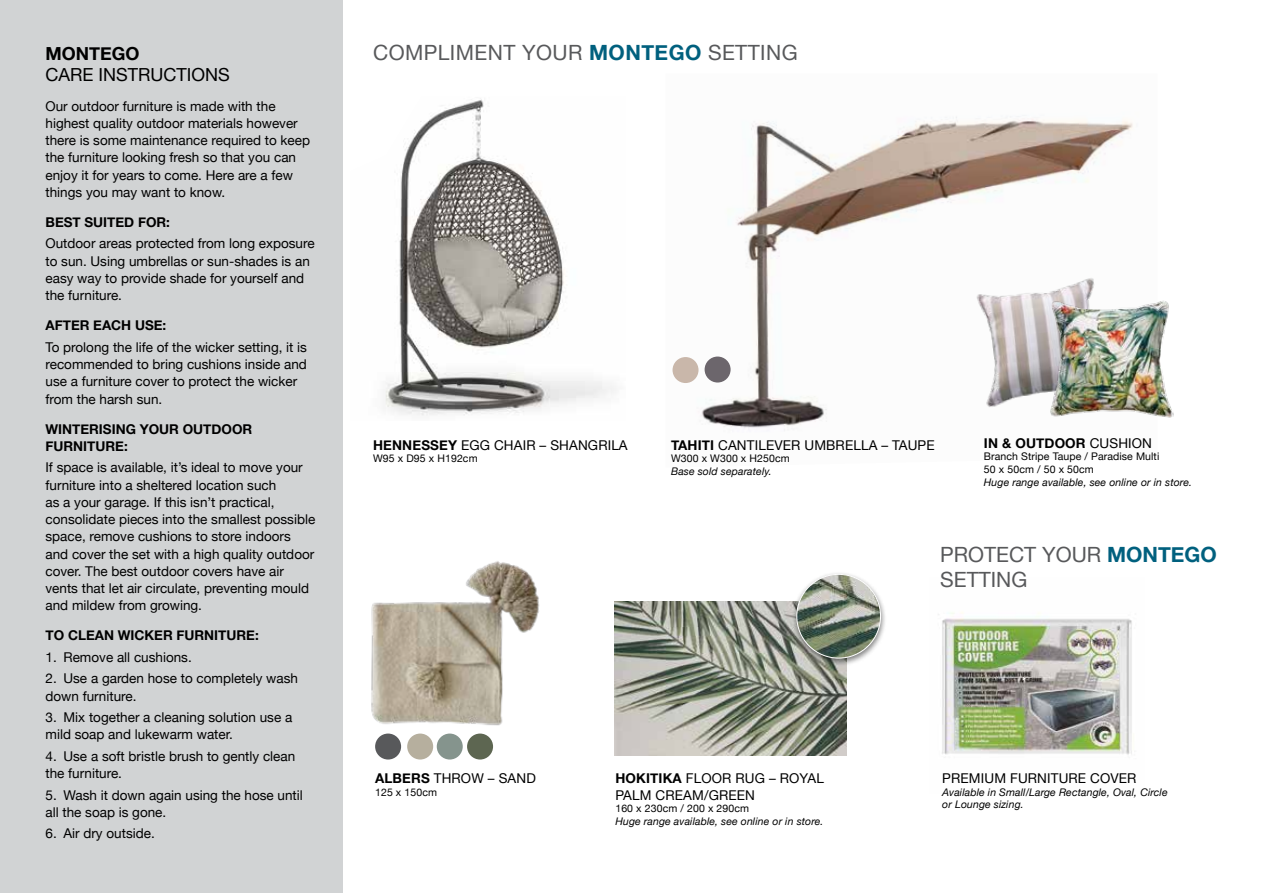
<style>
.page{position:relative;width:1263px;height:893px;background:#fff}
.page>*{position:absolute;margin:0;border:0;box-sizing:border-box;transform-origin:0 0}
.t1{font:21px "Helvetica Neue";letter-spacing:.02em;color:#58595b}
.t2{font:21px/25.2px "Helvetica Neue";color:#58595b}
.t3{font:18px "Helvetica Neue";color:#000}
.t4{font:700 18px "Helvetica Neue";color:#000}
.t5{font:13.5px/17.2px "Helvetica Neue";color:#000}
.t6{font:700 13.5px/17.2px "Helvetica Neue";color:#000}
.t7{font:italic 10.5px/12.6px "Helvetica Neue";letter-spacing:.01em;color:#000}
.t8{font:10.5px/12.6px "Helvetica Neue";letter-spacing:.01em;color:#000}
.s1{font-weight:700;color:#00607e}
.s2{font-weight:400}
.s3{font-weight:700}
</style>
<div class="page">
<div style="left:0;top:0;width:342px;height:893px;background:#d1d3d4"></div>
<img style="left:385px;top:98px;width:231px;height:318px">
<img style="left:614px;top:602px;width:232px;height:153px">
<div style="left:791px;top:571px;width:95px;height:96px;background:#000;opacity:.5"></div>
<img style="left:797px;top:574px;width:83px;height:84px;border-radius:42px">
<img style="left:371px;top:561px;width:168px;height:165px">
<div style="left:375px;top:733px;width:26px;height:26px;background:#58595b;border-radius:50%"></div>
<div style="left:407px;top:733px;width:26px;height:26px;background:#b6af9e;border-radius:50%"></div>
<div style="left:437px;top:733px;width:26px;height:26px;background:#85948d;border-radius:50%"></div>
<div style="left:467px;top:733px;width:26px;height:26px;background:#5d6651;border-radius:50%"></div>
<img style="left:689px;top:115px;width:444px;height:316px">
<div style="left:672px;top:357px;width:26px;height:26px;background:#c9b7aa;border-radius:50%"></div>
<div style="left:705px;top:357px;width:26px;height:26px;background:#6c666c;border-radius:50%"></div>
<img style="left:971px;top:274px;width:141px;height:141px">
<img style="left:1050px;top:296px;width:124px;height:124px">
<img style="left:938px;top:612px;width:194px;height:143px">
<h2 class="t4" style="left:45px;top:39px;width:95px">MONTEGO</h2>
<h1 class="t1" style="left:373px;top:37px;width:426px">COMPLIMENT YOUR <span class="s1">MONTEGO</span> SETTING</h1>
<h2 class="t3" style="left:45px;top:62px;width:186px">CARE INSTRUCTIONS</h2>
<p class="t5" style="left:45px;top:98px;width:266px">Our outdoor furniture is made with the highest quality outdoor materials however there is some maintenance required to keep the furniture looking fresh so that you can enjoy it for years to come. Here are a few things you may want to know.</p>
<p class="t6" style="left:45px;top:214px;width:126px">BEST SUITED FOR:</p>
<p class="t5" style="left:45px;top:236px;width:271px">Outdoor areas protected from long exposure to sun. Using umbrellas or sun-shades is an easy way to provide shade for yourself and the furniture.</p>
<p class="t6" style="left:45px;top:317px;width:122px">AFTER EACH USE:</p>
<p class="t5" style="left:45px;top:339px;width:263px">To prolong the life of the wicker setting, it is recommended to bring cushions inside and use a furniture cover to protect the wicker from the harsh sun.</p>
<p class="t6" style="left:45px;top:420px;width:208px">WINTERISING YOUR OUTDOOR<br>FURNITURE:</p>
<p class="t5" style="left:45px;top:460px;width:271px">If space is available, it’s ideal to move your furniture into a sheltered location such<br>as a your garage. If this isn’t practical, consolidate pieces into the smallest possible space, remove cushions to store indoors and cover the set with a high quality outdoor cover. The best outdoor covers have air vents that let air circulate, preventing mould and mildew from growing.</p>
<p class="t6" style="left:45px;top:627px;width:215px">TO CLEAN WICKER FURNITURE:</p>
<p class="t5" style="left:45px;top:649px;width:148px">1. Remove all cushions.</p>
<p class="t5" style="left:45px;top:671px;width:254px">2. Use a garden hose to completely wash down furniture.</p>
<p class="t5" style="left:45px;top:709px;width:248px">3. Mix together a cleaning solution use a mild soap and lukewarm water.</p>
<p class="t5" style="left:45px;top:748px;width:251px">4. Use a soft bristle brush to gently clean the furniture.</p>
<p class="t5" style="left:45px;top:787px;width:259px">5. Wash it down again using the hose until all the soap is gone.</p>
<p class="t5" style="left:45px;top:826px;width:111px">6. Air dry outside.</p>
<p class="t6" style="left:984px;top:435px;width:170px">IN &amp; OUTDOOR <span class="s2">CUSHION</span></p>
<p class="t8" style="left:984px;top:451px;width:177px">Branch Stripe Taupe / Paradise Multi<br>50 x 50cm / 50 x 50cm</p>
<p class="t7" style="left:984px;top:476px;width:210px">Huge range available, see online or in store.</p>
<p class="t5" style="left:671px;top:437px;width:265px"><span class="s3">TAHITI</span> CANTILEVER UMBRELLA – TAUPE</p>
<p class="t8" style="left:671px;top:453px;width:120px">W300 x W300 x H250cm</p>
<p class="t7" style="left:671px;top:465px;width:102px">Base sold separately.</p>
<p class="t5" style="left:373px;top:437px;width:256px"><span class="s3">HENNESSEY</span> EGG CHAIR – SHANGRILA</p>
<p class="t8" style="left:373px;top:453px;width:106px">W95 x D95 x H192cm</p>
<h1 class="t2" style="left:940px;top:543px;width:278px">PROTECT YOUR <span class="s1">MONTEGO<br></span>SETTING</h1>
<p class="t5" style="left:375px;top:770px;width:162px"><span class="s3">ALBERS</span> THROW – SAND</p>
<p class="t8" style="left:375px;top:786px;width:63px">125 x 150cm</p>
<p class="t5" style="left:942px;top:770px;width:196px">PREMIUM FURNITURE COVER</p>
<p class="t7" style="left:942px;top:786px;width:227px">Available in Small/Large Rectangle, Oval, Circle or Lounge sizing.</p>
<p class="t5" style="left:615px;top:771px;width:210px;line-height:16.2px"><span class="s3">HOKITIKA</span> FLOOR RUG – ROYAL<br>PALM CREAM/GREEN</p>
<p class="t8" style="left:615px;top:803px;width:135px">160 x 230cm / 200 x 290cm</p>
<p class="t7" style="left:615px;top:815px;width:210px">Huge range available, see online or in store.</p>
</div>
